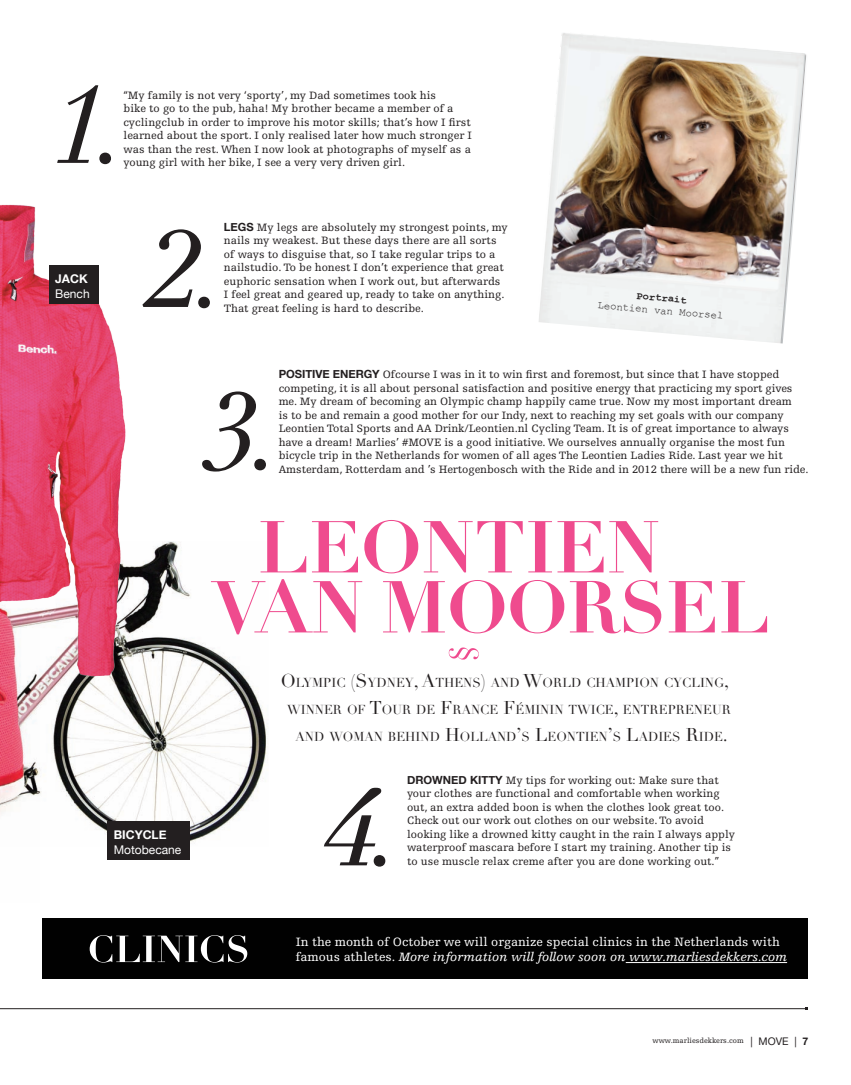
<style>
.page{position:relative;width:851px;height:1085px;background:#fff}
.page>*{position:absolute;margin:0;border:0;box-sizing:border-box;transform-origin:0 0}
.t1{font:italic 108px "Didot";color:#231f20}
.Kop_Didot{font:700 72px "Didot";color:#ef4b8e}
.broodtekst{font:12.75px/15.3px "Egyptienne F";color:#fff}
.broodtekst-2{font:12.6px/27.2px "Didot";color:#231f20;text-align:right}
.broodtekst-3{font:12px "Helvetica Neue";color:#fff}
.broodtekst-4{font:700 12px "Helvetica Neue";color:#fff}
.broodtekst-5{font:11.25px/13.5px "Egyptienne F";color:#231f20}
.t2{font:10.5px "Courier New";color:#231f20}
.t3{font:700 10.5px "Courier New";color:#231f20}
.t4{font:7.5px "Egyptienne F";color:#231f20}
.s1{font-family:"Helvetica Neue";font-weight:700}
.s2{font-size:18.15px}
.s3{font-style:italic}
.s4{font-family:"Helvetica Neue";font-size:10.5px}
.s5{font-family:"Helvetica Neue";font-weight:700;font-size:10.5px}
</style>
<div class="page">
<div style="left:43px;top:918px;width:764px;height:60px;background:#010101"></div>
<hr style="left:625px;top:962px;width:162px;height:1px;background:#fff">
<svg style="left:90px;top:935px;width:157px;height:27px"></svg>
<hr style="left:0;top:1008px;width:806px;height:1px;background:#231f20">
<img style="left:539px;top:33px;width:268px;height:310px">
<svg style="left:57px;top:85px;width:54px;height:80px"></svg>
<svg style="left:324px;top:787px;width:62px;height:80px"></svg>
<svg style="left:238px;top:391px;width:28px;height:80px"></svg>
<img style="left:39px;top:668px;width:229px;height:178px">
<img style="left:0;top:204px;width:238px;height:496px">
<img style="left:0;top:513px;width:39px;height:300px">
<div style="left:49px;top:265px;width:50px;height:39px;background:#231f20"></div>
<div style="left:107px;top:820px;width:82px;height:39px;background:#231f20"></div>
<svg style="left:448px;top:647px;width:30px;height:12px"></svg>
<p class="t1" style="left:53px;top:58px;width:78px">1.</p>
<p class="broodtekst-5" style="left:124px;top:88px;width:350px">“My family is not very ‘sporty’, my Dad sometimes took his<br>bike to go to the pub, haha! My brother became a member of a cyclingclub in order to improve his motor skills; that’s how I first learned about the sport. I only realised later how much stronger I was than the rest. When I now look at photographs of myself as a young girl with her bike, I see a very very driven girl.</p>
<p class="broodtekst-4" style="left:55px;top:271px;width:34px">JACK</p>
<p class="broodtekst-3" style="left:55px;top:286px;width:36px">Bench</p>
<p class="t1" style="left:152px;top:202px;width:78px">2.</p>
<p class="broodtekst-5" style="left:224px;top:220px;width:285px"><span class="s1">LEGS</span> My legs are absolutely my strongest points, my nails my weakest. But these days there are all sorts of ways to disguise that, so I take regular trips to a nailstudio. To be honest I don’t experience that great euphoric sensation when I work out, but afterwards I feel great and geared up, ready to take on anything.<br>That great feeling is hard to describe.</p>
<p class="t3" style="left:637px;top:289px;width:52px;rotate:5deg">Portrait</p>
<p class="t2" style="left:598px;top:298px;width:128px;rotate:5deg">Leontien van Moorsel</p>
<p class="t1" style="left:208px;top:364px;width:78px">3.</p>
<p class="broodtekst-5" style="left:279px;top:368px;width:531px"><span class="s1">POSITIVE ENERGY</span> Ofcourse I was in it to win first and foremost, but since that I have stopped competing, it is all about personal satisfaction and positive energy that practicing my sport gives me. My dream of becoming an Olympic champ happily came true. Now my most important dream<br>is to be and remain a good mother for our Indy, next to reaching my set goals with our company Leontien Total Sports and AA Drink/Leontien.nl Cycling Team. It is of great importance to always have a dream! Marlies’ #MOVE is a good initiative. We ourselves annually organise the most fun bicycle trip in the Netherlands for women of all ages The Leontien Ladies Ride. Last year we hit Amsterdam, Rotterdam and ’s Hertogenbosch with the Ride and in 2012 there will be a new fun ride.</p>
<p class="Kop_Didot" style="left:257px;top:502px;width:404px">LEONTIEN</p>
<p class="Kop_Didot" style="left:212px;top:562px;width:559px">VAN MOORSEL</p>
<p class="broodtekst-2" style="left:281px;top:669px;width:451px"><span class="s2">O</span> LYMPIC <span class="s2">(S</span> YDNEY<span class="s2">, A</span>THENS<span class="s2">)</span> AND <span class="s2">W</span>ORLD CHAMPION CYCLING<span class="s2">,<br></span>WINNER OF <span class="s2">T</span>OUR DE <span class="s2">F</span>RANCE <span class="s2">F</span>ÉMININ TWICE<span class="s2">,</span> ENTREPRENEUR<br>AND WOMAN BEHIND <span class="s2">H</span>OLLAND<span class="s2">’</span>S <span class="s2">L</span>EONTIEN<span class="s2">’</span>S <span class="s2">L</span>ADIES <span class="s2">R</span>IDE<span class="s2">.</span></p>
<p class="broodtekst-4" style="left:114px;top:827px;width:54px">BICYCLE</p>
<p class="broodtekst-3" style="left:114px;top:842px;width:69px">Motobecane</p>
<p class="t1" style="left:327px;top:760px;width:78px">4.</p>
<p class="broodtekst-5" style="left:407px;top:773px;width:329px"><span class="s1">DROWNED KITTY</span> My tips for working out: Make sure that your clothes are functional and comfortable when working out, an extra added boon is when the clothes look great too.<br>Check out our work out clothes on our website. To avoid looking like a drowned kitty caught in the rain I always apply waterproof mascara before I start my training. Another tip is to use muscle relax creme after you are done working out.”</p>
<p class="broodtekst" style="left:296px;top:934px;width:493px">In the month of October we will organize special clinics in the Netherlands with famous athletes. <span class="s3">More information will follow soon on www.marliesdekkers.com</span></p>
<p class="t4" style="left:652px;top:1036px;width:157px">www.marliesdekkers.com <span class="s4">| MOVE |</span> <span class="s5">7</span></p>
</div>
